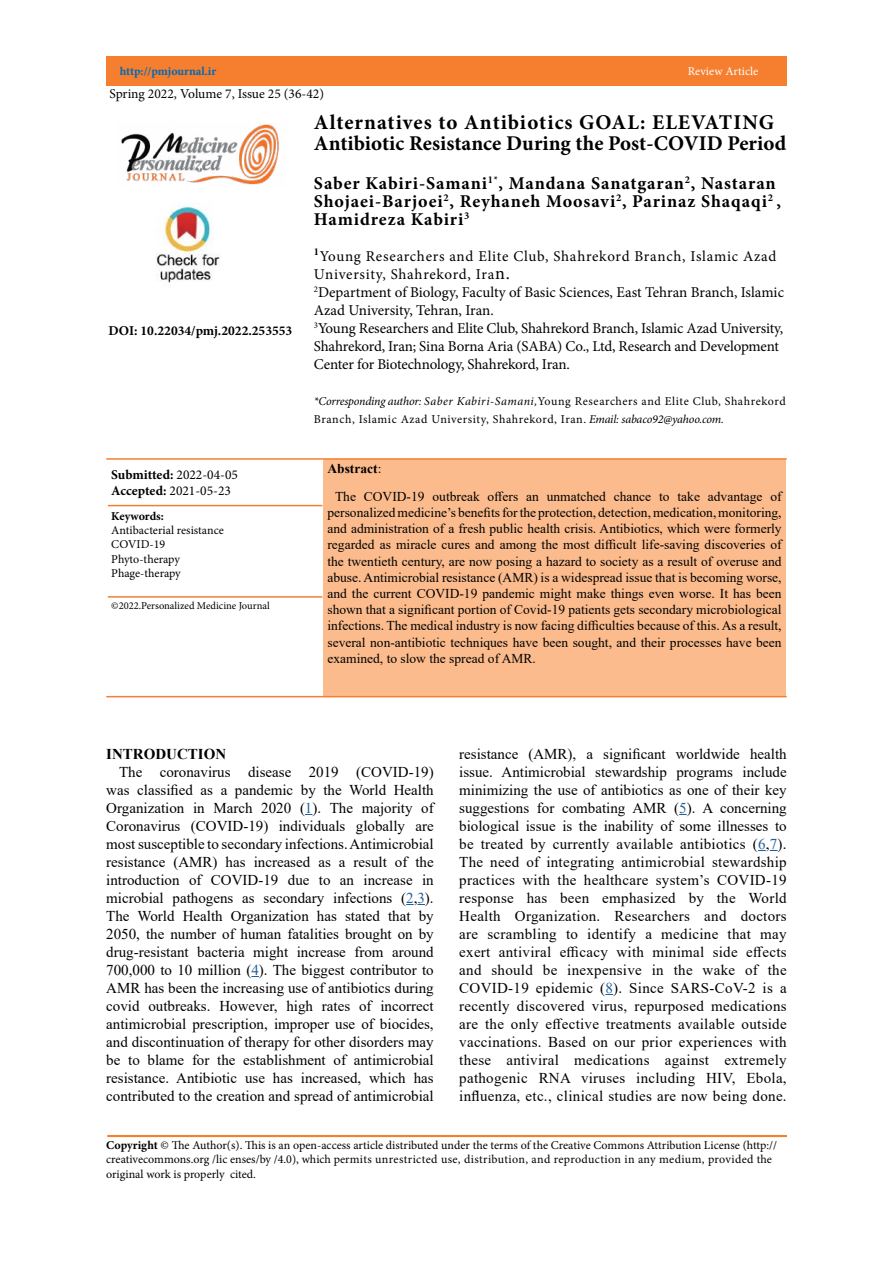
<style>
.page{position:relative;width:893px;height:1263px;background:#fff}
.page>*{position:absolute;margin:0;border:0;box-sizing:border-box;transform-origin:0 0}
.t1{font:700 21px/21px "Minion Pro";letter-spacing:.01em;color:#000}
.t2{font:700 18px/18px "Minion Pro";letter-spacing:.05em;color:#000}
.t3{font:15px/18px "Times New Roman";letter-spacing:.01em;color:#000;text-align:justify}
.t4{font:15px/18px "Minion Pro";letter-spacing:-.005em;color:#000}
.t5{font:700 15px "Times New Roman";color:#000}
.t6{font:13.5px/16.2px "Times New Roman";color:#000}
.t7{font:13.5px/16.2px "Minion Pro";color:#000}
.t8{font:700 13.5px "Minion Pro";color:#000}
.t9{font:12px/14.4px "Minion Pro";color:#000}
.t10{font:12px/18px "Minion Pro";letter-spacing:.045em;color:#000}
.t11{font:700 12px "Minion Pro";letter-spacing:-.005em;color:#0069b5}
.t12{font:12px "Minion Pro";letter-spacing:.005em;color:#fff}
.t13{font:700 12px "Minion Pro";letter-spacing:-.005em;color:#000}
.t14{font:10.5px "Minion Pro";color:#000}
.s1{font-size:18px}
.s2{font-style:italic}
.s3{font-weight:700}
.s4{color:#215e9e}
</style>
<div class="page">
<div style="left:106px;top:56px;width:681px;height:29px;background:#f57f2f"></div>
<img style="left:121px;top:124px;width:158px;height:61px">
<img style="left:156px;top:202px;width:64px;height:81px">
<div style="left:323px;top:459px;width:463px;height:238px;background:#fbbb8c"></div>
<hr style="left:106px;top:458px;width:217px;height:2px;background:#f57f2f">
<hr style="left:108px;top:505px;width:214px;height:1px;background:#f57f2f">
<hr style="left:108px;top:596px;width:214px;height:2px;background:#f57f2f">
<hr style="left:106px;top:696px;width:217px;height:1px;background:#f57f2f">
<hr style="left:323px;top:458px;width:464px;height:2px;background:#f57f2f">
<hr style="left:323px;top:696px;width:464px;height:1px;background:#f57f2f">
<hr style="left:107px;top:1135px;width:680px;height:2px;background:#f57f2f">
<svg style="left:406px;top:904px;width:19px;height:1px"></svg>
<svg style="left:758px;top:850px;width:20px;height:1px"></svg>
<p class="t11" style="left:120px;top:62px;width:98px">http://pmjournal.ir</p>
<p class="t12" style="left:688px;top:63px;width:72px">Review Article</p>
<p class="t7" style="left:109px;top:86px;width:216px">Spring 2022, Volume 7, Issue 25 (36-42)</p>
<p class="t8" style="left:108px;top:321px;width:185px">DOI: 10.22034/pmj.2022.253553</p>
<h1 class="t1" style="left:314px;top:112px;width:474px">Alternatives to Antibiotics GOAL: ELEVATING<br>Antibiotic Resistance During the Post-COVID Period</h1>
<p class="t2" style="left:314px;top:174px;width:469px">Saber Kabiri-Samani<sup>1*</sup>, Mandana Sanatgaran<sup>2</sup>, Nastaran<br>Shojaei-Barjoei<sup>2</sup>, Reyhaneh Moosavi<sup>2</sup>, Parinaz Shaqaqi<sup>2</sup> ,<br>Hamidreza Kabiri<sup>3</sup></p>
<p class="t4" style="left:314px;top:248px;width:472px"><sup>1</sup>Young Researchers and Elite Club, Shahrekord Branch, Islamic Azad University, Shahrekord, Ira<span class="s1">n.<br></span><sup>2</sup>Department of Biology, Faculty of Basic Sciences, East Tehran Branch, Islamic Azad University, Tehran, Iran.<br><sup>3</sup>Young Researchers and Elite Club, Shahrekord Branch, Islamic Azad University, Shahrekord, Iran; Sina Borna Aria (SABA) Co., Ltd, Research and Development Center for Biotechnology, Shahrekord, Iran.</p>
<p class="t10" style="left:314px;top:392px;width:473px"><span class="s2">*Corresponding author: Saber Kabiri-Samani,</span>Young Researchers and Elite Club, Shahrekord<br>Branch, Islamic Azad University, Shahrekord, Iran. <span class="s2">Email: sabaco92@yahoo.com.</span></p>
<p class="t7" style="left:111px;top:467px;width:128px"><span class="s3">Submitted:</span> 2022-04-05<br><span class="s3">Accepted:</span> 2021-05-23</p>
<p class="t6" style="left:335px;top:453px;width:448px;line-height:28.2px;text-indent:-8px"><span class="s3">Abstract</span>:<br>The COVID-19 outbreak offers an unmatched chance to take advantage of</p>
<p class="t6" style="left:327px;top:504px;width:456px;text-align:justify">personalized medicine’s benefits for the protection, detection, medication, monitoring, and administration of a fresh public health crisis. Antibiotics, which were formerly regarded as miracle cures and among the most difficult life-saving discoveries of the twentieth century, are now posing a hazard to society as a result of overuse and abuse. Antimicrobial resistance (AMR) is a widespread issue that is becoming worse, and the current COVID-19 pandemic might make things even worse. It has been shown that a significant portion of Covid-19 patients gets secondary microbiological infections. The medical industry is now facing difficulties because of this. As a result, several non-antibiotic techniques have been sought, and their processes have been examined, to slow the spread of AMR.</p>
<p class="t13" style="left:111px;top:507px;width:54px">Keywords:</p>
<p class="t9" style="left:111px;top:523px;width:114px">Antibacterial resistance<br>COVID-19<br>Phyto-therapy<br>Phage-therapy</p>
<p class="t14" style="left:111px;top:598px;width:160px">©2022.Personalized Medicine Journal</p>
<p class="t5" style="left:106px;top:743px;width:121px">INTRODUCTION</p>
<p class="t3" style="left:106px;top:762px;width:329px;text-indent:13px">The coronavirus disease 2019 (COVID-19) was classified as a pandemic by the World Health Organization in March 2020 (<span class="s4">1</span>). The majority of Coronavirus (COVID-19) individuals globally are most susceptible to secondary infections. Antimicrobial resistance (AMR) has increased as a result of the introduction of COVID-19 due to an increase in microbial pathogens as secondary infections (<span class="s4">2</span>,<span class="s4">3</span>).<br>The World Health Organization has stated that by 2050, the number of human fatalities brought on by drug-resistant bacteria might increase from around 700,000 to 10 million (<span class="s4">4</span>). The biggest contributor to AMR has been the increasing use of antibiotics during covid outbreaks. However, high rates of incorrect antimicrobial prescription, improper use of biocides, and discontinuation of therapy for other disorders may be to blame for the establishment of antimicrobial resistance. Antibiotic use has increased, which has contributed to the creation and spread of antimicrobial</p>
<p class="t3" style="left:459px;top:744px;width:329px">resistance (AMR), a significant worldwide health issue. Antimicrobial stewardship programs include minimizing the use of antibiotics as one of their key suggestions for combating AMR (<span class="s4">5</span>). A concerning biological issue is the inability of some illnesses to be treated by currently available antibiotics (<span class="s4">6</span>,<span class="s4">7</span>).<br>The need of integrating antimicrobial stewardship practices with the healthcare system’s COVID-19 response has been emphasized by the World Health Organization. Researchers and doctors are scrambling to identify a medicine that may exert antiviral efficacy with minimal side effects and should be inexpensive in the wake of the COVID-19 epidemic (<span class="s4">8</span>). Since SARS-CoV-2 is a recently discovered virus, repurposed medications are the only effective treatments available outside vaccinations. Based on our prior experiences with these antiviral medications against extremely pathogenic RNA viruses including HIV, Ebola, influenza, etc., clinical studies are now being done.</p>
<p class="t9" style="left:106px;top:1138px;width:672px"><span class="s3">Copyright</span> © The Author(s). This is an open-access article distributed under the terms of the Creative Commons Attribution License (http:// creativecommons.org /lic enses/by /4.0), which permits unrestricted use, distribution, and reproduction in any medium, provided the original work is properly cited.</p>
</div>
